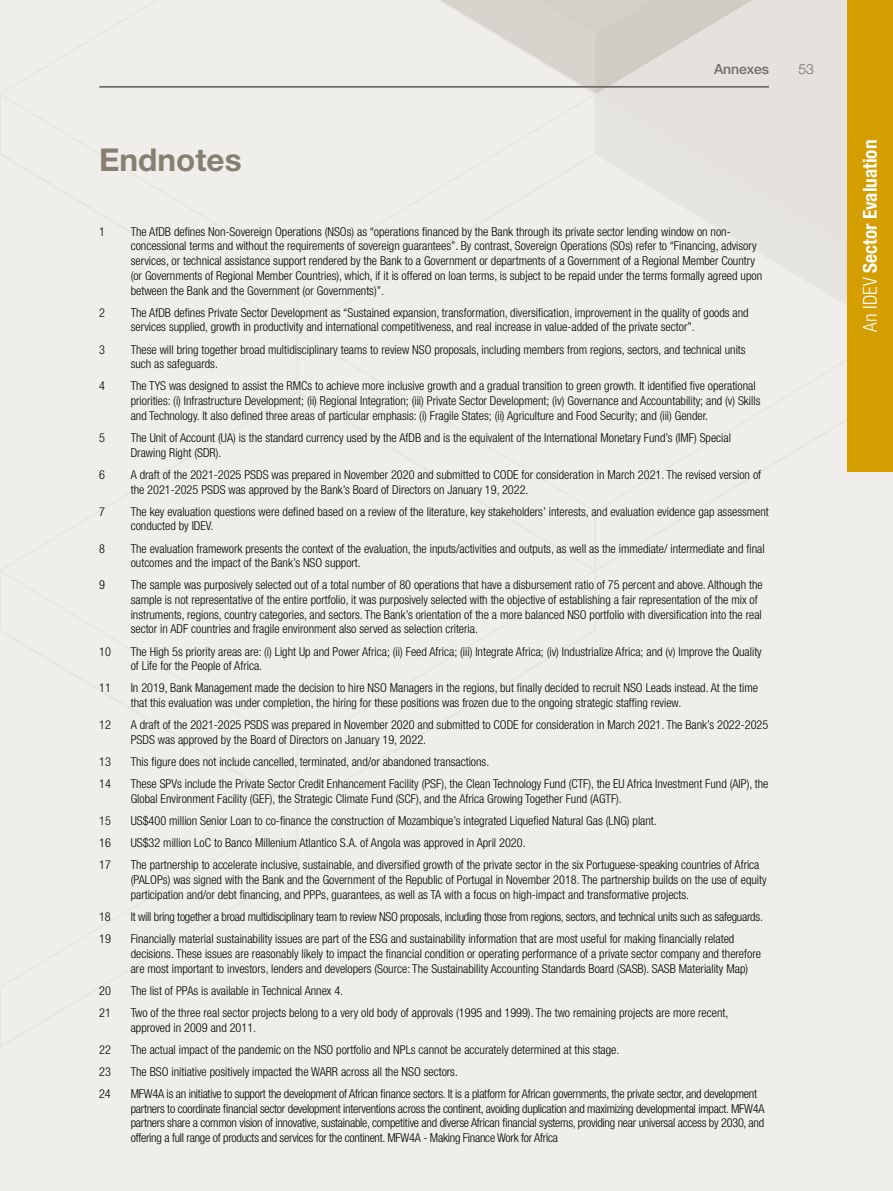
<style>
.page{position:relative;width:893px;height:1191px;background:#f0eeeb}
.page>*{position:absolute;margin:0;border:0;box-sizing:border-box;transform-origin:0 0}
.Annexes_-_Title{font:700 31.5px "Helvetica Neue LT Std";color:#867f72}
.t1{font:700 condensed 19.25px "Helvetica Neue LT Std";color:#fff}
.t2{font:500 14px "Helvetica Neue LT Std";letter-spacing:-.01em;color:#6e6e6e}
.t3{font:300 14px "Helvetica Neue LT Std";color:#6e6e6e}
.Endnotes{font:300 condensed 12.25px/14.7px "Helvetica Neue LT Std";color:#000}
.Endnotes-2{font:300 condensed 12.25px/14.7px "Helvetica Neue LT Std";letter-spacing:-.02em;color:#000}
.s1{font-weight:300}
</style>
<div class="page">
<svg style="left:597px;top:0;width:250px;height:94px"></svg>
<div style="left:598px;top:94px;width:249px;height:58px;background:#e5e2dd"></div>
<svg style="left:598px;top:152px;width:249px;height:152px"></svg>
<svg style="left:438px;top:0;width:159px;height:91px"></svg>
<hr style="left:99px;top:86px;width:670px;height:2px;background:#6e6e6e">
<div style="left:847px;top:0;width:46px;height:471px;background:#d49e00"></div>
<p class="Annexes_-_Title" style="left:99px;top:141px;width:144px">Endnotes</p>
<p class="t2" style="left:714px;top:61px;width:56px">Annexes</p>
<p class="t3" style="left:798px;top:61px;width:17px">53</p>
<p class="Endnotes" style="left:99px;top:224px;width:7px">1</p>
<p class="Endnotes" style="left:131px;top:224px;width:633px">The AfDB defines Non-Sovereign Operations (NSOs) as “operations financed by the Bank through its private sector lending window on non&shy;concessional terms and without the requirements of sovereign guarantees”. By contrast, Sovereign Operations (SOs) refer to “Financing, advisory services, or technical assistance support rendered by the Bank to a Government or departments of a Government of a Regional Member Country (or Governments of Regional Member Countries), which, if it is offered on loan terms, is subject to be repaid under the terms formally agreed upon between the Bank and the Government (or Governments)”.</p>
<p class="Endnotes" style="left:99px;top:305px;width:7px">2</p>
<p class="Endnotes" style="left:131px;top:305px;width:619px">The AfDB defines Private Sector Development as “Sustained expansion, transformation, diversification, improvement in the quality of goods and services supplied, growth in productivity and international competitiveness, and real increase in value-added of the private sector”.</p>
<p class="Endnotes" style="left:99px;top:342px;width:7px">3</p>
<p class="Endnotes" style="left:131px;top:342px;width:616px">These will bring together broad multidisciplinary teams to review NSO proposals, including members from regions, sectors, and technical units such as safeguards.</p>
<p class="Endnotes" style="left:99px;top:378px;width:7px">4</p>
<p class="Endnotes" style="left:131px;top:378px;width:631px">The TYS was designed to assist the RMCs to achieve more inclusive growth and a gradual transition to green growth. It identified five operational priorities: (i) Infrastructure Development; (ii) Regional Integration; (iii) Private Sector Development; (iv) Governance and Accountability; and (v) Skills and Technology. It also defined three areas of particular emphasis: (i) Fragile States; (ii) Agriculture and Food Security; and (iii) Gender.</p>
<p class="Endnotes" style="left:99px;top:430px;width:7px">5</p>
<p class="Endnotes" style="left:131px;top:430px;width:602px">The Unit of Account (UA) is the standard currency used by the AfDB and is the equivalent of the International Monetary Fund’s (IMF) Special<br>Drawing Right (SDR).</p>
<p class="Endnotes" style="left:99px;top:467px;width:7px">6</p>
<p class="Endnotes" style="left:131px;top:467px;width:632px">A draft of the 2021-2025 PSDS was prepared in November 2020 and submitted to CODE for consideration in March 2021. The revised version of the 2021-2025 PSDS was approved by the Bank’s Board of Directors on January 19, 2022.</p>
<p class="Endnotes" style="left:99px;top:504px;width:7px">7</p>
<p class="Endnotes" style="left:131px;top:504px;width:640px">The key evaluation questions were defined based on a review of the literature, key stakeholders’ interests, and evaluation evidence gap assessment conducted by IDEV.</p>
<p class="Endnotes" style="left:99px;top:541px;width:7px">8</p>
<p class="Endnotes" style="left:131px;top:541px;width:635px">The evaluation framework presents the context of the evaluation, the inputs/activities and outputs, as well as the immediate/ intermediate and final outcomes and the impact of the Bank’s NSO support.</p>
<p class="Endnotes" style="left:99px;top:577px;width:7px">9</p>
<p class="Endnotes" style="left:131px;top:577px;width:633px">The sample was purposively selected out of a total number of 80 operations that have a disbursement ratio of 75 percent and above. Although the sample is not representative of the entire portfolio, it was purposively selected with the objective of establishing a fair representation of the mix of instruments, regions, country categories, and sectors. The Bank’s orientation of the a more balanced NSO portfolio with diversification into the real sector in ADF countries and fragile environment also served as selection criteria.</p>
<p class="Endnotes" style="left:99px;top:644px;width:13px">10</p>
<p class="Endnotes" style="left:131px;top:644px;width:633px">The High 5s priority areas are: (i) Light Up and Power Africa; (ii) Feed Africa; (iii) Integrate Africa; (iv) Industrialize Africa; and (v) Improve the Quality of Life for the People of Africa.</p>
<p class="Endnotes" style="left:99px;top:680px;width:13px">11</p>
<p class="Endnotes" style="left:131px;top:680px;width:629px">In 2019, Bank Management made the decision to hire NSO Managers in the regions, but finally decided to recruit NSO Leads instead. At the time that this evaluation was under completion, the hiring for these positions was frozen due to the ongoing strategic staffing review.</p>
<p class="Endnotes" style="left:99px;top:717px;width:13px">12</p>
<p class="Endnotes" style="left:131px;top:717px;width:639px">A draft of the 2021-2025 PSDS was prepared in November 2020 and submitted to CODE for consideration in March 2021. The Bank’s 2022-2025<br>PSDS was approved by the Board of Directors on January 19, 2022.</p>
<p class="Endnotes" style="left:99px;top:754px;width:13px">13</p>
<p class="Endnotes" style="left:131px;top:754px;width:360px">This figure does not include cancelled, terminated, and/or abandoned transactions.</p>
<p class="Endnotes" style="left:99px;top:776px;width:13px">14</p>
<p class="Endnotes" style="left:131px;top:776px;width:639px">These SPVs include the Private Sector Credit Enhancement Facility (PSF), the Clean Technology Fund (CTF), the EU Africa Investment Fund (AIP), the<br>Global Environment Facility (GEF), the Strategic Climate Fund (SCF), and the Africa Growing Together Fund (AGTF).</p>
<p class="Endnotes" style="left:99px;top:813px;width:13px">15</p>
<p class="Endnotes" style="left:131px;top:813px;width:528px">US$400 million Senior Loan to co-finance the construction of Mozambique’s integrated Liquefied Natural Gas (LNG) plant.</p>
<p class="Endnotes" style="left:99px;top:835px;width:13px">16</p>
<p class="Endnotes" style="left:131px;top:835px;width:396px">US$32 million LoC to Banco Millenium Atlantico S.A. of Angola was approved in April 2020.</p>
<p class="Endnotes" style="left:99px;top:857px;width:13px">17</p>
<p class="Endnotes" style="left:131px;top:857px;width:637px">The partnership to accelerate inclusive, sustainable, and diversified growth of the private sector in the six Portuguese-speaking countries of Africa (PALOPs) was signed with the Bank and the Government of the Republic of Portugal in November 2018. The partnership builds on the use of equity participation and/or debt financing, and PPPs, guarantees, as well as TA with a focus on high-impact and transformative projects.</p>
<p class="Endnotes" style="left:99px;top:909px;width:13px">18</p>
<p class="Endnotes-2" style="left:131px;top:909px;width:634px">It will bring together a broad multidisciplinary team to review NSO proposals, including those from regions, sectors, and technical units such as safeguards.</p>
<p class="Endnotes" style="left:99px;top:931px;width:13px">19</p>
<p class="Endnotes" style="left:131px;top:931px;width:632px">Financially material sustainability issues are part of the ESG and sustainability information that are most useful for making financially related decisions. These issues are reasonably likely to impact the financial condition or operating performance of a private sector company and therefore are most important to investors, lenders and developers (Source: The Sustainability Accounting Standards Board (SASB). SASB Materiality Map)</p>
<p class="Endnotes" style="left:99px;top:983px;width:13px">20</p>
<p class="Endnotes" style="left:131px;top:983px;width:214px">The list of PPAs is available in Technical Annex 4.</p>
<p class="Endnotes" style="left:99px;top:1005px;width:13px">21</p>
<p class="Endnotes" style="left:131px;top:1005px;width:599px">Two of the three real sector projects belong to a very old body of approvals (1995 and 1999). The two remaining projects are more recent, approved in 2009 and 2011.</p>
<p class="Endnotes" style="left:99px;top:1042px;width:13px">22</p>
<p class="Endnotes" style="left:131px;top:1042px;width:490px">The actual impact of the pandemic on the NSO portfolio and NPLs cannot be accurately determined at this stage.</p>
<p class="Endnotes" style="left:99px;top:1064px;width:13px">23</p>
<p class="Endnotes" style="left:131px;top:1064px;width:329px">The BSO initiative positively impacted the WARR across all the NSO sectors.</p>
<p class="Endnotes" style="left:99px;top:1086px;width:13px">24</p>
<p class="Endnotes-2" style="left:131px;top:1086px;width:635px">MFW4A is an initiative to support the development of African finance sectors. It is a platform for African governments, the private sector, and development partners to coordinate financial sector development interventions across the continent, avoiding duplication and maximizing developmental impact. MFW4A partners share a common vision of innovative, sustainable, competitive and diverse African financial systems, providing near universal access by 2030, and offering a full range of products and services for the continent. MFW4A - Making Finance Work for Africa</p>
<h2 class="t1" style="left:858px;top:332px;width:193px;rotate:-90deg"><span class="s1">An IDEV</span> Sector Evaluation</h2>
</div>
